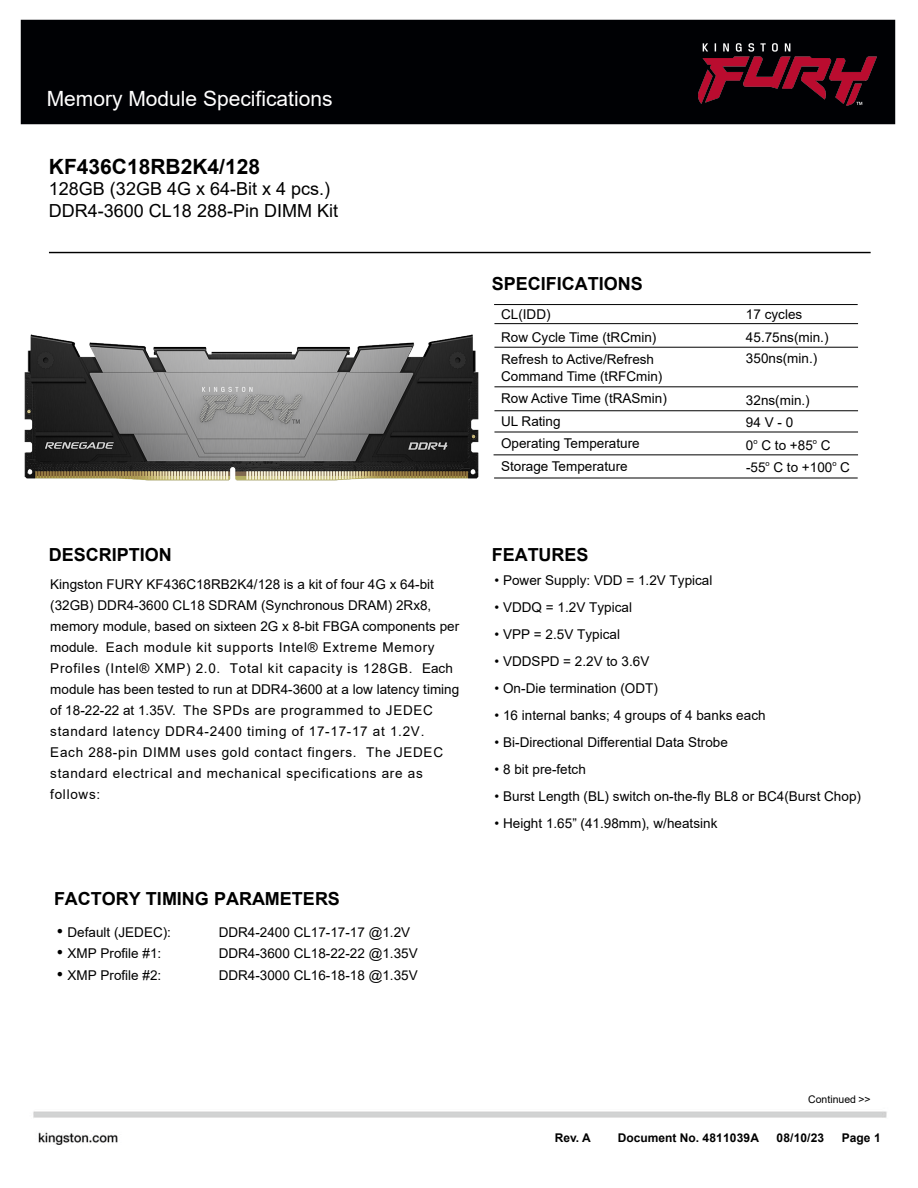
<style>
.page{position:relative;width:918px;height:1188px;background:#fff}
.page>*{position:absolute;margin:0;border:0;box-sizing:border-box;transform-origin:0 0}
.t1{font:21px "Arial";color:#fff}
.t2{font:700 21px "Arial";color:#000}
.t3{font:700 18px "Arial";color:#000}
.t4{font:18px/21.6px "Arial";color:#000}
.t5{font:13.5px/22.5px "Arial";color:#000}
.t6{font:13.5px/21px "Arial";letter-spacing:.05em;color:#000}
.t7{font:700 12px "Arial";color:#000}
.t8{font:10.5px "Arial";color:#000}
.s1{font-family:"Times New Roman";font-size:18px}
</style>
<div class="page">
<div style="left:20px;top:19px;width:876px;height:106px;background:#000104"></div>
<img style="left:698px;top:43px;width:179px;height:63px">
<hr style="left:49px;top:252px;width:822px;height:1px;background:#000">
<hr style="left:494px;top:323px;width:364px;height:1px;background:#000">
<hr style="left:494px;top:347px;width:364px;height:1px;background:#000">
<hr style="left:494px;top:386px;width:364px;height:1px;background:#000">
<hr style="left:494px;top:410px;width:364px;height:1px;background:#000">
<hr style="left:494px;top:478px;width:364px;height:1px;background:#000">
<hr style="left:494px;top:432px;width:364px;height:1px;background:#000">
<hr style="left:494px;top:455px;width:364px;height:1px;background:#000">
<hr style="left:494px;top:304px;width:364px;height:1px;background:#000">
<img style="left:33px;top:1111px;width:854px;height:34px">
<img style="left:24px;top:334px;width:455px;height:147px">
<h1 class="t1" style="left:47px;top:84px;width:287px">Memory Module Specifications</h1>
<h1 class="t2" style="left:49px;top:152px;width:213px">KF436C18RB2K4/128</h1>
<h2 class="t4" style="left:49px;top:178px;width:291px">128GB (32GB 4G x 64-Bit x 4 pcs.)<br>DDR4-3600 CL18 288-Pin DIMM Kit</h2>
<h2 class="t3" style="left:49px;top:542px;width:125px">DESCRIPTION</h2>
<p class="t6" style="left:50px;top:574px;width:410px">Kingston FURY KF436C18RB2K4/128 is a kit of four 4G x 64-bit (32GB) DDR4-3600 CL18 SDRAM (Synchronous DRAM) 2Rx8, memory module, based on sixteen 2G x 8-bit FBGA components per module. Each module kit supports Intel® Extreme Memory Profiles (Intel® XMP) 2.0. Total kit capacity is 128GB. Each module has been tested to run at DDR4-3600 at a low latency timing of 18-22-22 at 1.35V. The SPDs are programmed to JEDEC standard latency DDR4-2400 timing of 17-17-17 at 1.2V.<br>Each 288-pin DIMM uses gold contact fingers. The JEDEC standard electrical and mechanical specifications are as follows:</p>
<h2 class="t3" style="left:54px;top:886px;width:288px">FACTORY TIMING PARAMETERS</h2>
<p class="t5" style="left:57px;top:920px;width:116px"><span class="s1">•</span> Default (JEDEC):</p>
<p class="t5" style="left:219px;top:920px;width:193px">DDR4-2400 CL17-17-17 @1.2V</p>
<p class="t5" style="left:57px;top:942px;width:106px"><span class="s1">•</span> XMP Profile #1:</p>
<p class="t5" style="left:219px;top:942px;width:201px">DDR4-3600 CL18-22-22 @1.35V</p>
<p class="t5" style="left:57px;top:964px;width:106px"><span class="s1">•</span> XMP Profile #2:</p>
<p class="t5" style="left:219px;top:964px;width:201px">DDR4-3000 CL16-18-18 @1.35V</p>
<h2 class="t3" style="left:492px;top:271px;width:152px">SPECIFICATIONS</h2>
<p class="t5" style="left:501px;top:303px;width:157px">CL(IDD)<br>Row Cycle Time (tRCmin)<br>Refresh to Active/Refresh</p>
<p class="t5" style="left:501px;top:365px;width:167px">Command Time (tRFCmin)<br>Row Active Time (tRASmin)<br>UL Rating<br>Operating Temperature<br>Storage Temperature</p>
<h2 class="t3" style="left:492px;top:542px;width:98px">FEATURES</h2>
<p class="t5" style="left:746px;top:303px;width:84px">17 cycles<br>45.75ns(min.)</p>
<p class="t5" style="left:746px;top:347px;width:73px">350ns(min.)</p>
<p class="t5" style="left:746px;top:389px;width:106px">32ns(min.)<br>94 V - 0<br>0<sup>o</sup> C to +85<sup>o</sup> C -55<sup>o</sup> C to +100<sup>o</sup> C</p>
<p class="t5" style="left:495px;top:568px;width:219px">• Power Supply: VDD = 1.2V Typical</p>
<p class="t5" style="left:495px;top:595px;width:139px">• VDDQ = 1.2V Typical</p>
<p class="t5" style="left:495px;top:622px;width:127px">• VPP = 2.5V Typical</p>
<p class="t5" style="left:495px;top:649px;width:156px">• VDDSPD = 2.2V to 3.6V</p>
<p class="t5" style="left:495px;top:676px;width:165px">• On-Die termination (ODT)</p>
<p class="t5" style="left:495px;top:703px;width:272px">• 16 internal banks; 4 groups of 4 banks each</p>
<p class="t5" style="left:495px;top:730px;width:235px">• Bi-Directional Differential Data Strobe</p>
<p class="t5" style="left:495px;top:757px;width:93px">• 8 bit pre-fetch</p>
<p class="t5" style="left:495px;top:784px;width:368px">• Burst Length (BL) switch on-the-fly BL8 or BC4(Burst Chop)</p>
<p class="t5" style="left:495px;top:811px;width:224px">• Height 1.65” (41.98mm), w/heatsink</p>
<p class="t8" style="left:808px;top:1092px;width:64px">Continued &gt;&gt;</p>
<p class="t7" style="left:555px;top:1129px;width:38px">Rev. A</p>
<p class="t7" style="left:618px;top:1129px;width:143px">Document No. 4811039A</p>
<p class="t7" style="left:777px;top:1129px;width:49px">08/10/23</p>
<p class="t7" style="left:842px;top:1129px;width:40px">Page 1</p>
</div>
